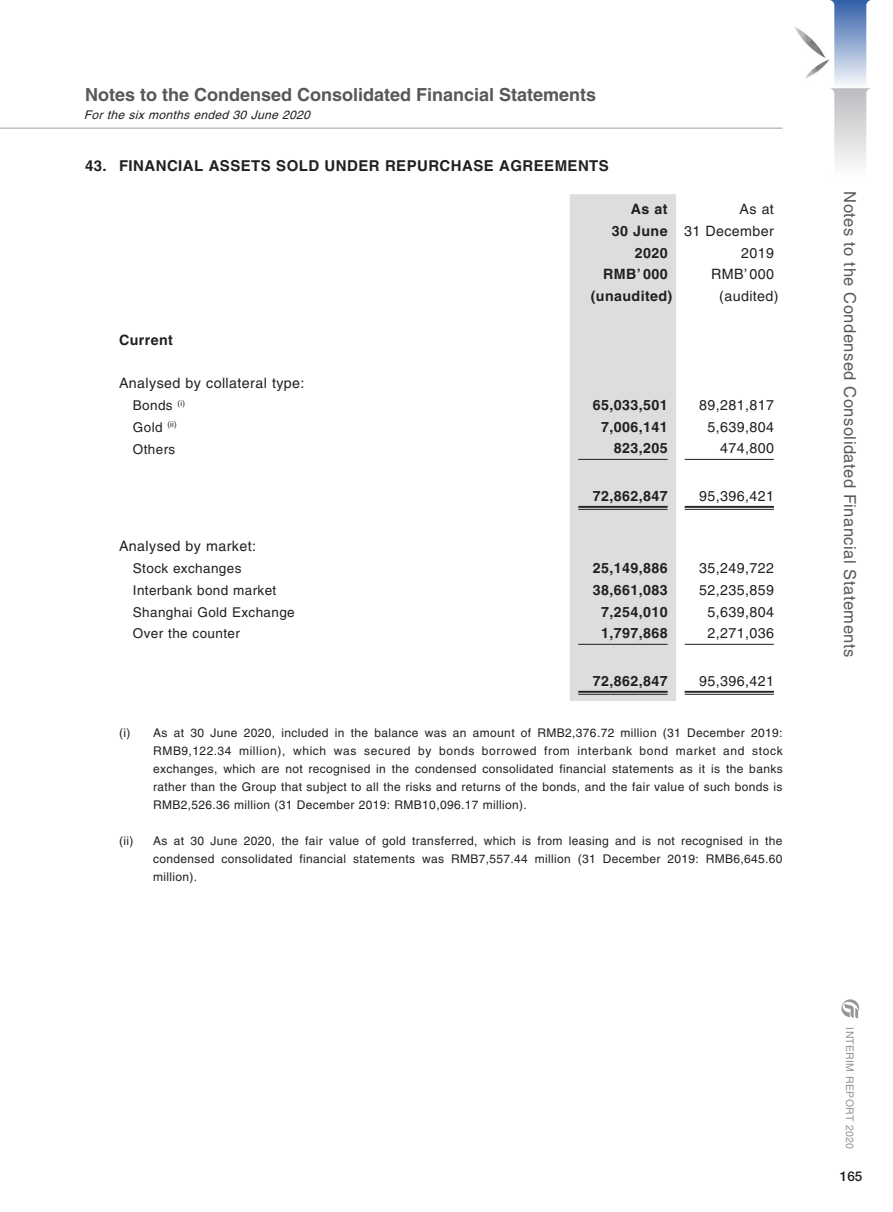
<style>
.page{position:relative;width:893px;height:1212px;background:#fff}
.page>*{position:absolute;margin:0;border:0;box-sizing:border-box;transform-origin:0 0}
.t1{font:700 18px "Helvetica LT Std";color:#57585a}
.t2{font:16.5px "Helvetica LT Std";letter-spacing:.03em;color:#57585a}
.t3{font:700 15px "Helvetica LT Std";letter-spacing:.03em;color:#231f20}
.t4{font:14.25px "Helvetica LT Std";letter-spacing:.03em;color:#231f20}
.t5{font:700 14.25px "Helvetica LT Std";letter-spacing:.03em;color:#231f20}
.t6{font:13.5px "Helvetica LT Std";letter-spacing:.03em;color:#231f20}
.t7{font:500 13.5px "Helvetica Neue LT Std";color:#231f20}
.t8{font:12px/18px "Helvetica LT Std";letter-spacing:.03em;color:#231f20;text-align:justify}
.t9{font:italic 12px "Helvetica LT Std";color:#231f20}
.t10{font:10.5px "Helvetica LT Std";letter-spacing:.03em;color:#939598}
.s1{font-weight:700}
</style>
<div class="page">
<svg style="left:830px;top:0;width:41px;height:164px"></svg>
<img style="left:794px;top:23px;width:38px;height:60px">
<svg style="left:841px;top:999px;width:18px;height:19px"></svg>
<hr style="left:0;top:128px;width:782px;height:1px;background:#a8a9ad">
<div style="left:570px;top:194px;width:106px;height:507px;background:#dcdddf"></div>
<hr style="left:578px;top:459px;width:90px;height:1px;background:#231f20">
<hr style="left:685px;top:459px;width:89px;height:1px;background:#231f20">
<hr style="left:578px;top:506px;width:90px;height:2px;background:#231f20">
<hr style="left:578px;top:509px;width:90px;height:1px;background:#231f20">
<hr style="left:685px;top:506px;width:89px;height:2px;background:#231f20">
<hr style="left:685px;top:509px;width:89px;height:1px;background:#231f20">
<hr style="left:578px;top:644px;width:90px;height:1px;background:#231f20">
<hr style="left:685px;top:644px;width:89px;height:1px;background:#231f20">
<hr style="left:578px;top:691px;width:90px;height:2px;background:#231f20">
<hr style="left:578px;top:694px;width:90px;height:1px;background:#231f20">
<hr style="left:685px;top:691px;width:89px;height:2px;background:#231f20">
<hr style="left:685px;top:694px;width:89px;height:1px;background:#231f20">
<h1 class="t1" style="left:85px;top:84px;width:513px">Notes to the Condensed Consolidated Financial Statements</h1>
<p class="t9" style="left:84px;top:108px;width:231px">Forthe six months ended 30 June 2020</p>
<p class="t3" style="left:85px;top:156px;width:525px">43. FINANCIAL ASSETS SOLD UNDER REPURCHASE AGREEMENTS</p>
<p class="t5" style="left:631px;top:200px;width:38px">As at</p>
<p class="t4" style="left:739px;top:201px;width:36px">As at</p>
<p class="t4" style="left:612px;top:223px;width:164px"><span class="s1">30 June</span> 31 December</p>
<p class="t5" style="left:635px;top:244px;width:34px">2020</p>
<p class="t4" style="left:741px;top:244px;width:34px">2019</p>
<p class="t5" style="left:603px;top:266px;width:66px">RMB’ 000</p>
<p class="t4" style="left:711px;top:266px;width:64px">RMB’ 000</p>
<p class="t5" style="left:591px;top:287px;width:83px">(unaudited)</p>
<p class="t4" style="left:719px;top:288px;width:61px">(audited)</p>
<p class="t5" style="left:119px;top:331px;width:55px">Current</p>
<p class="t4" style="left:119px;top:375px;width:187px">Analysed by collateral type:</p>
<p class="t6" style="left:133px;top:397px;width:54px">Bonds <sup>(i)</sup></p>
<p class="t5" style="left:593px;top:396px;width:76px">65,033,501</p>
<p class="t4" style="left:699px;top:397px;width:76px">89,281,817</p>
<p class="t6" style="left:133px;top:419px;width:45px">Gold <sup>(ii)</sup></p>
<p class="t5" style="left:601px;top:418px;width:68px">7,006,141</p>
<p class="t4" style="left:707px;top:418px;width:68px">5,639,804</p>
<p class="t6" style="left:133px;top:441px;width:44px">Others</p>
<p class="t5" style="left:614px;top:440px;width:55px">823,205</p>
<p class="t4" style="left:720px;top:440px;width:55px">474,800</p>
<p class="t5" style="left:593px;top:488px;width:76px">72,862,847</p>
<p class="t4" style="left:699px;top:488px;width:76px">95,396,421</p>
<p class="t4" style="left:119px;top:538px;width:139px">Analysed by market:</p>
<p class="t6" style="left:133px;top:561px;width:110px">Stock exchanges</p>
<p class="t5" style="left:593px;top:559px;width:76px">25,149,886</p>
<p class="t4" style="left:699px;top:560px;width:76px">35,249,722</p>
<p class="t6" style="left:133px;top:582px;width:145px">Interbank bond market</p>
<p class="t5" style="left:593px;top:581px;width:76px">38,661,083</p>
<p class="t4" style="left:699px;top:582px;width:76px">52,235,859</p>
<p class="t6" style="left:133px;top:604px;width:163px">Shanghai Gold Exchange</p>
<p class="t5" style="left:601px;top:603px;width:68px">7,254,010</p>
<p class="t4" style="left:707px;top:603px;width:68px">5,639,804</p>
<p class="t6" style="left:133px;top:626px;width:108px">Over the counter</p>
<p class="t5" style="left:601px;top:625px;width:68px">1,797,868</p>
<p class="t4" style="left:707px;top:625px;width:68px">2,271,036</p>
<p class="t5" style="left:593px;top:673px;width:76px">72,862,847</p>
<p class="t4" style="left:699px;top:673px;width:76px">95,396,421</p>
<p class="t8" style="left:153px;top:724px;width:631px;text-indent:-34px">(i) As at 30 June 2020, included in the balance was an amount of RMB2,376.72 million (31 December 2019:<br>RMB9,122.34 million), which was secured by bonds borrowed from interbank bond market and stock exchanges, which are not recognised in the condensed consolidated financial statements as it is the banks rather than the Group that subject to all the risks and returns of the bonds, and the fair value of such bonds is RMB2,526.36 million (31 December 2019: RMB10,096.17 million).</p>
<p class="t8" style="left:119px;top:832px;width:16px">(ii)</p>
<p class="t8" style="left:153px;top:832px;width:631px">As at 30 June 2020, the fair value of gold transferred, which is from leasing and is not recognised in the condensed consolidated financial statements was RMB7,557.44 million (31 December 2019: RMB6,645.60 million).</p>
<h2 class="t2" style="left:859px;top:191px;width:467px;rotate:90deg">Notes to the Condensed Consolidated Financial Statements</h2>
<p class="t10" style="left:856px;top:1027px;width:123px;rotate:90deg">INTERIM REPORT 2020</p>
<p class="t7" style="left:840px;top:1168px;width:24px">165</p>
</div>
